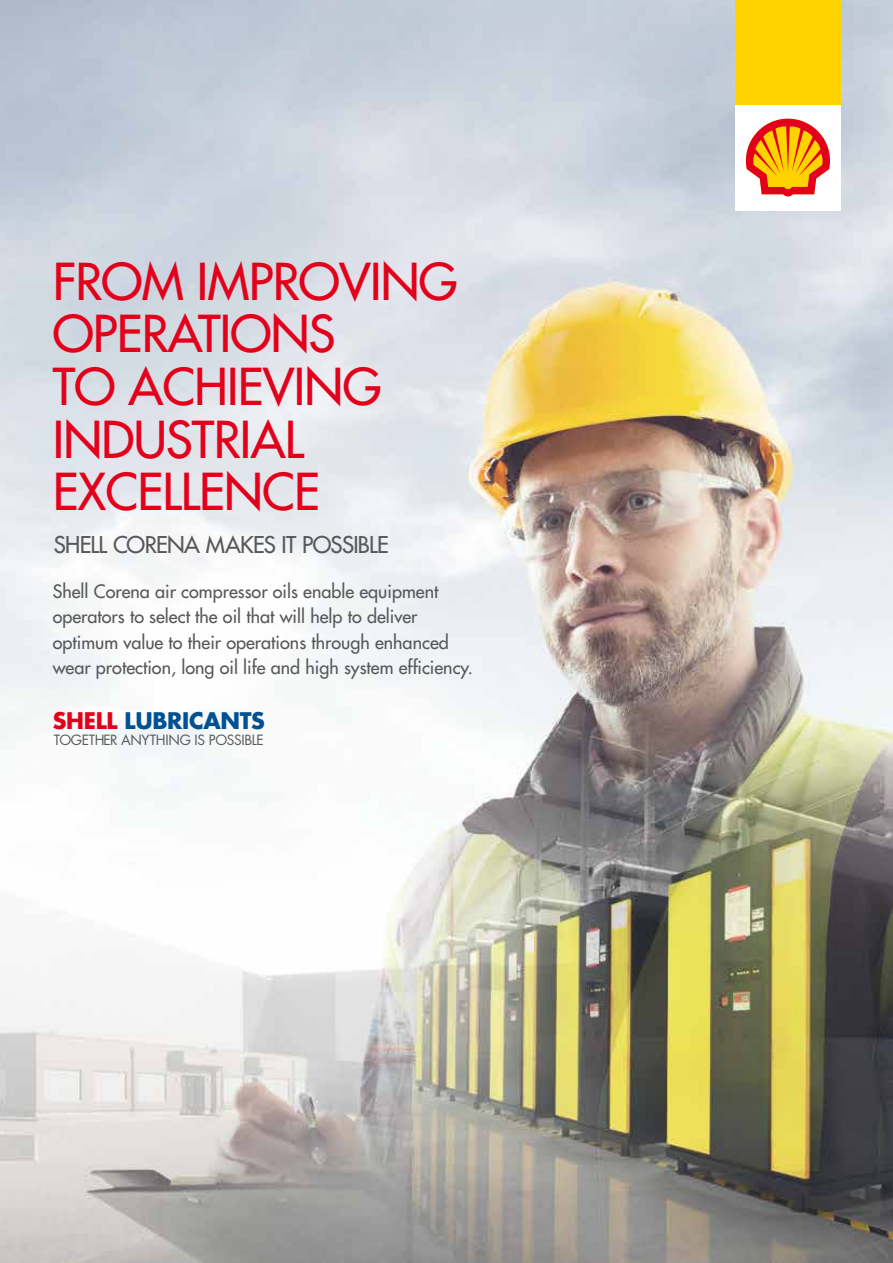
<style>
.page{position:relative;width:893px;height:1263px;background:#fff}
.page>*{position:absolute;margin:0;border:0;box-sizing:border-box;transform-origin:0 0}
.t1{font:500 49.5px/52.5px "Futura Std";letter-spacing:-.015em;color:#e2001a}
.t2{font:500 22.5px "Futura Std";letter-spacing:-.03em;color:#58585a}
.t3{font:700 22.35px "Futura CE";letter-spacing:-.015em;color:#005192}
.t4{font:500 18px/25.5px "Futura Std";color:#58585a}
.t5{font:13.8px "Futura CE";letter-spacing:-.03em;color:#58585a}
.s1{color:#e2001a}
</style>
<div class="page">
<img style="left:0;top:0;width:893px;height:1263px">
<div style="left:735px;top:0;width:105px;height:105px;background:#ffd300"></div>
<div style="left:735px;top:105px;width:105px;height:105px;background:#fff"></div>
<svg style="left:745px;top:118px;width:85px;height:79px"></svg>
<h1 class="t1" style="left:53px;top:256px;width:406px">FROM IMPROVING<br>OPERATIONS<br>TO ACHIEVING<br>INDUSTRIAL<br>EXCELLENCE</h1>
<p class="t2" style="left:54px;top:530px;width:337px">SHELL CORENA MAKES IT POSSIBLE</p>
<p class="t4" style="left:53px;top:578px;width:422px">Shell Corena air compressor oils enable equipment operators to select the oil that will help to deliver optimum value to their operations through enhanced wear protection, long oil life and high system efficiency.</p>
<p class="t3" style="left:53px;top:703px;width:214px"><span class="s1">SHELL</span> LUBRICANTS</p>
<p class="t5" style="left:54px;top:731px;width:212px">TOGETHER ANYTHING IS POSSIBLE</p>
</div>
